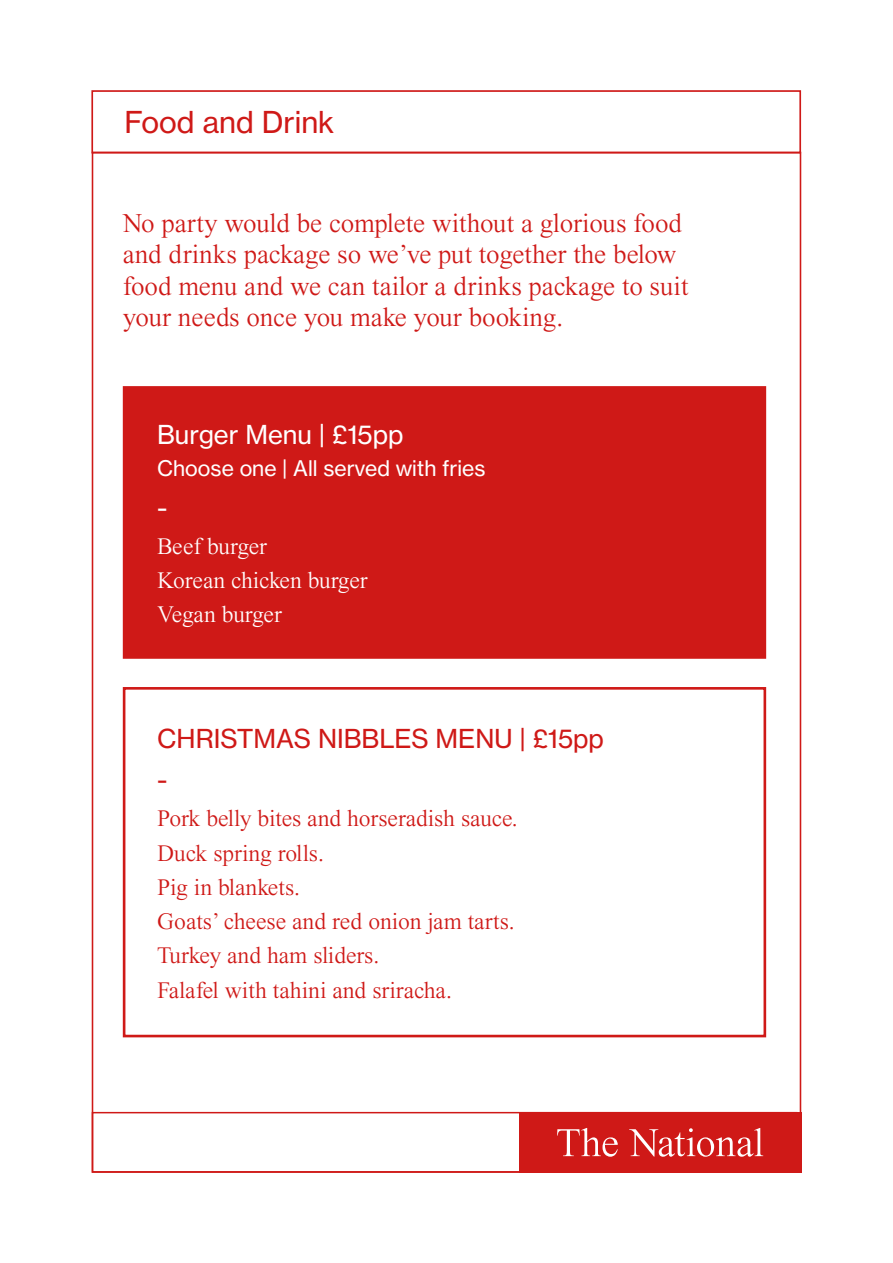
<style>
.page{position:relative;width:893px;height:1263px;background:#fff}
.page>*{position:absolute;margin:0;border:0;box-sizing:border-box;transform-origin:0 0}
.t1{font:30px "N Haas Grotesk DS Pro 55 Rg";color:#cf1917}
.t2{font:30px "N Haas Grotesk DS Pro 55 Rg";color:#fff}
.t3{font:29.7px "N Haas Grotesk TX Pro 55 Rg";color:#cf1917}
.t4{font:300 27px/31.5px "Times Now";letter-spacing:-.005em;color:#cf1917}
.t5{font:25.65px "N Haas Grotesk TX Pro 55 Rg";color:#cf1917}
.t6{font:25.65px "N Haas Grotesk TX Pro 55 Rg";color:#fff}
.t7{font:300 23.55px/34.2px "Times Now";letter-spacing:-.005em;color:#cf1917}
.t8{font:300 23.55px/34.2px "Times Now";letter-spacing:-.01em;color:#fff}
.t9{font:21.15px "N Haas Grotesk TX Pro 55 Rg";color:#fff}
</style>
<div class="page">
<div style="left:519px;top:1112px;width:282px;height:61px;background:#cf1917"></div>
<svg style="left:557px;top:1128px;width:206px;height:29px"></svg>
<div style="left:91px;top:90px;width:710px;height:63px;border:2px solid #cf1917"></div>
<div style="left:123px;top:687px;width:643px;height:350px;border:3px solid #cf1917"></div>
<div style="left:123px;top:386px;width:643px;height:273px;background:#cf1917;border:3px solid #cf1917"></div>
<p class="t3" style="left:124px;top:104px;width:211px">Food and Drink</p>
<p class="t4" style="left:123px;top:207px;width:567px">No party would be complete without a glorious food and drinks package so we’ve put together the below food menu and we can tailor a drinks package to suit your needs once you make your booking.</p>
<p class="t6" style="left:157px;top:419px;width:248px">Burger Menu | £15pp</p>
<p class="t9" style="left:157px;top:455px;width:330px">Choose one | All served with fries</p>
<p class="t2" style="left:157px;top:490px;width:12px">-</p>
<p class="t8" style="left:157px;top:529px;width:212px">Beef burger<br>Korean chicken burger<br>Vegan burger</p>
<p class="t5" style="left:157px;top:723px;width:448px">CHRISTMAS NIBBLES MENU | £15pp</p>
<p class="t1" style="left:157px;top:763px;width:12px">-</p>
<p class="t7" style="left:157px;top:801px;width:362px">Pork belly bites and horseradish sauce.<br>Duck spring rolls.<br>Pig in blankets.<br>Goats’ cheese and red onion jam tarts.<br>Turkey and ham sliders.<br>Falafel with tahini and sriracha.</p>
</div>
